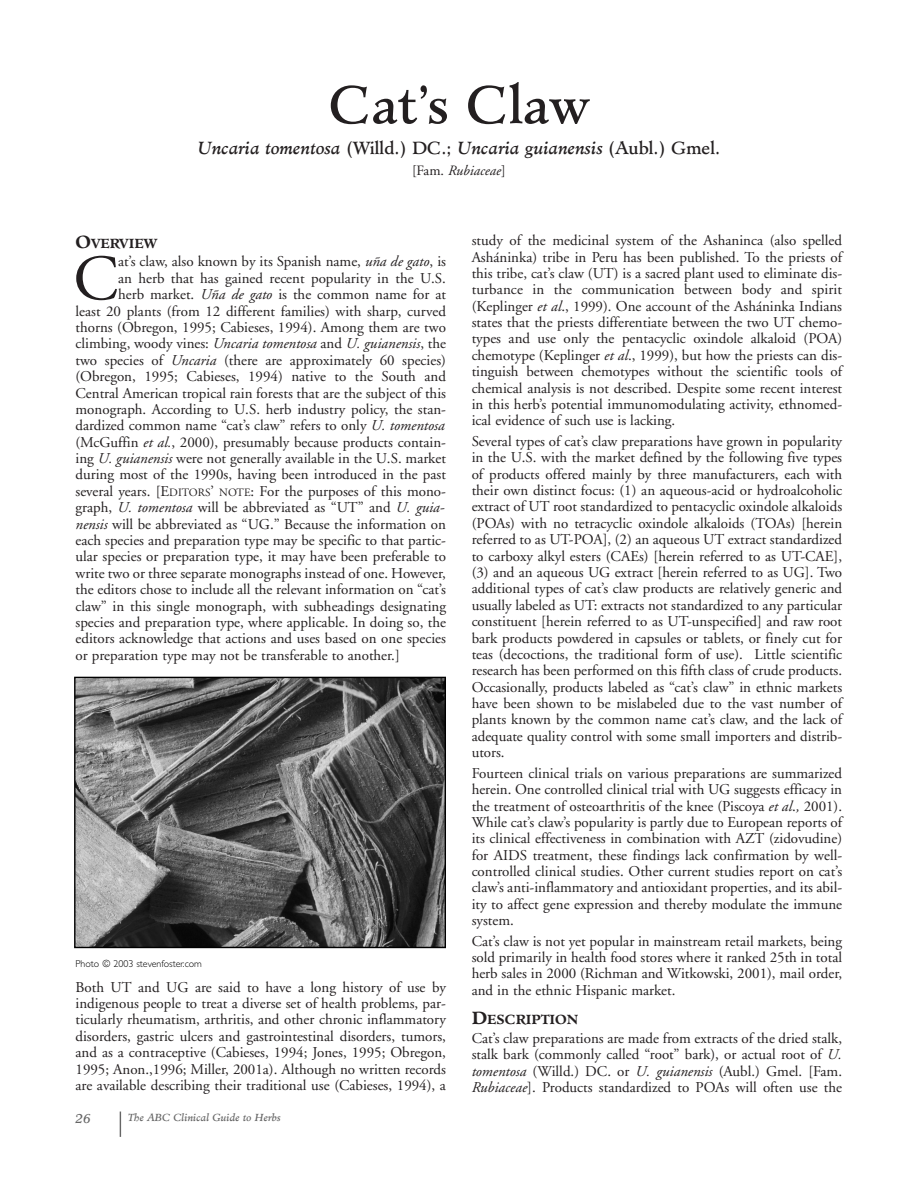
<style>
.page{position:relative;width:918px;height:1188px;background:#fff}
.page>*{position:absolute;margin:0;border:0;box-sizing:border-box;transform-origin:0 0}
.t1{font:64.35px "Adobe Garamond";color:#231f20}
.t2{font:51.3px "Minister";color:#231f20}
.t3{font:italic 17.1px "Minister";color:#231f20}
.t4{font:15px/16.4px "Adobe Garamond";color:#231f20;text-align:justify}
.t5{font:italic 15px "Adobe Garamond";color:#231f20}
.t6{font:italic 14.25px "Adobe Garamond";color:#231f20}
.t7{font:700 12.9px "Minister";color:#231f20}
.t8{font:italic 12.9px "Minister";color:#666}
.t9{font:300 10.05px "Gill Sans";color:#000}
.t10{font:italic 10.05px "Minister";color:#666}
.s1{font-style:normal}
.s2{font-size:17.1px}
.s3{font-style:italic}
.s4{font-size:11.25px}
</style>
<div class="page">
<img style="left:76px;top:679px;width:368px;height:267px">
<div style="left:74px;top:677px;width:372px;height:271px;border:1px solid #000"></div>
<svg style="left:120px;top:1112px;width:1px;height:25px"></svg>
<h2 class="t2" style="left:329px;top:82px;width:261px">Cat’s Claw</h2>
<p class="t3" style="left:197px;top:141px;width:524px">Uncaria tomentosa <span class="s1">(Willd.) DC.;</span> Uncaria guianensis <span class="s1">(Aubl.) Gmel.</span></p>
<p class="t6" style="left:412px;top:165px;width:95px"><span class="s1">[Fam.</span> Rubiaceae<span class="s1">]</span></p>
<p class="t7" style="left:76px;top:238px;width:83px"><span class="s2">O</span>VERVIEW</p>
<h1 class="t1" style="left:73px;top:253px;width:46px">C</h1>
<p class="t4" style="left:118px;top:255px;width:329px">at’s claw, also known by its Spanish name, <span class="s3">uña de gato</span>, is</p>
<p class="t4" style="left:118px;top:271px;width:329px">an herb that has gained recent popularity in the U.S.</p>
<p class="t4" style="left:118px;top:288px;width:329px">herb market. <span class="s3">Uña de gato</span> is the common name for at</p>
<p class="t4" style="left:76px;top:304px;width:372px">least 20 plants (from 12 different families) with sharp, curved</p>
<p class="t4" style="left:76px;top:320px;width:372px">thorns (Obregon, 1995; Cabieses, 1994). Among them are two</p>
<p class="t5" style="left:76px;top:338px;width:372px"><span class="s1">climbing, woody vines:</span> Uncaria tomentosa <span class="s1">and</span> U. guianensis<span class="s1">, the</span></p>
<p class="t4" style="left:76px;top:353px;width:372px">two species of <span class="s3">Uncaria</span> (there are approximately 60 species)</p>
<p class="t4" style="left:76px;top:370px;width:372px">(Obregon, 1995; Cabieses, 1994) native to the South and</p>
<p class="t4" style="left:76px;top:386px;width:372px">Central American tropical rain forests that are the subject of this</p>
<p class="t4" style="left:76px;top:402px;width:372px">monograph. According to U.S. herb industry policy, the stan-</p>
<p class="t4" style="left:76px;top:419px;width:371px">dardized common name “cat’s claw” refers to only <span class="s3">U. tomentosa</span></p>
<p class="t4" style="left:76px;top:435px;width:372px">(McGuffin <span class="s3">et al.</span>, 2000), presumably because products contain-</p>
<p class="t4" style="left:76px;top:452px;width:372px">ing <span class="s3">U. guianensis</span> were not generally available in the U.S. market</p>
<p class="t4" style="left:76px;top:468px;width:372px">during most of the 1990s, having been introduced in the past</p>
<p class="t4" style="left:76px;top:484px;width:372px">several years. [E<span class="s4">DITORS</span>’ <span class="s4">NOTE</span>: For the purposes of this mono-</p>
<p class="t4" style="left:76px;top:501px;width:371px">graph, <span class="s3">U. tomentosa</span> will be abbreviated as “UT” and <span class="s3">U. guia-</span></p>
<p class="t4" style="left:76px;top:517px;width:372px"><span class="s3">nensis</span> will be abbreviated as “UG.” Because the information on</p>
<p class="t4" style="left:76px;top:533px;width:372px">each species and preparation type may be specific to that partic-</p>
<p class="t4" style="left:76px;top:550px;width:372px">ular species or preparation type, it may have been preferable to</p>
<p class="t4" style="left:76px;top:566px;width:372px">write two or three separate monographs instead of one. However,</p>
<p class="t4" style="left:76px;top:583px;width:372px">the editors chose to include all the relevant information on “cat’s</p>
<p class="t4" style="left:76px;top:599px;width:372px">claw” in this single monograph, with subheadings designating</p>
<p class="t4" style="left:76px;top:615px;width:372px">species and preparation type, where applicable. In doing so, the</p>
<p class="t4" style="left:76px;top:632px;width:372px">editors acknowledge that actions and uses based on one species</p>
<p class="t4" style="left:76px;top:648px;width:326px">or preparation type may not be transferable to another.]</p>
<p class="t9" style="left:76px;top:960px;width:128px">Photo © 2003 stevenfoster.com</p>
<p class="t4" style="left:76px;top:980px;width:372px">Both UT and UG are said to have a long history of use by indigenous people to treat a diverse set of health problems, par&shy;ticularly rheumatism, arthritis, and other chronic inflammatory disorders, gastric ulcers and gastrointestinal disorders, tumors, and as a contraceptive (Cabieses, 1994; Jones, 1995; Obregon, 1995; Anon.,1996; Miller, 2001a). Although no written records are available describing their traditional use (Cabieses, 1994), a</p>
<p class="t8" style="left:76px;top:1113px;width:17px">26</p>
<p class="t10" style="left:128px;top:1113px;width:154px">The ABC Clinical Guide to Herbs</p>
<p class="t4" style="left:472px;top:234px;width:372px">study of the medicinal system of the Ashaninca (also spelled Asháninka) tribe in Peru has been published. To the priests of this tribe, cat’s claw (UT) is a sacred plant used to eliminate dis&shy;turbance in the communication between body and spirit (Keplinger <span class="s3">et al</span>., 1999). One account of the Asháninka Indians states that the priests differentiate between the two UT chemo&shy;types and use only the pentacyclic oxindole alkaloid (POA) chemotype (Keplinger <span class="s3">et al</span>., 1999), but how the priests can dis&shy;tinguish between chemotypes without the scientific tools of chemical analysis is not described. Despite some recent interest in this herb’s potential immunomodulating activity, ethnomed&shy;ical evidence of such use is lacking.</p>
<p class="t4" style="left:472px;top:434px;width:372px">Several types of cat’s claw preparations have grown in popularity in the U.S. with the market defined by the following five types of products offered mainly by three manufacturers, each with their own distinct focus: (1) an aqueous-acid or hydroalcoholic extract of UT root standardized to pentacyclic oxindole alkaloids (POAs) with no tetracyclic oxindole alkaloids (TOAs) [herein referred to as UT-POA], (2) an aqueous UT extract standardized to carboxy alkyl esters (CAEs) [herein referred to as UT-CAE], (3) and an aqueous UG extract [herein referred to as UG]. Two additional types of cat’s claw products are relatively generic and usually labeled as UT: extracts not standardized to any particular constituent [herein referred to as UT-unspecified] and raw root bark products powdered in capsules or tablets, or finely cut for teas (decoctions, the traditional form of use). Little scientific research has been performed on this fifth class of crude products.<br>Occasionally, products labeled as “cat’s claw” in ethnic markets have been shown to be mislabeled due to the vast number of plants known by the common name cat’s claw, and the lack of adequate quality control with some small importers and distrib&shy;utors.</p>
<p class="t4" style="left:472px;top:766px;width:372px">Fourteen clinical trials on various preparations are summarized herein. One controlled clinical trial with UG suggests efficacy in the treatment of osteoarthritis of the knee (Piscoya <span class="s3">et al</span>.<span class="s3">,</span> 2001).<br>While cat’s claw’s popularity is partly due to European reports of its clinical effectiveness in combination with AZT (zidovudine) for AIDS treatment, these findings lack confirmation by well&shy;controlled clinical studies. Other current studies report on cat’s claw’s anti-inflammatory and antioxidant properties, and its abil&shy;ity to affect gene expression and thereby modulate the immune system.</p>
<p class="t4" style="left:472px;top:934px;width:372px">Cat’s claw is not yet popular in mainstream retail markets, being sold primarily in health food stores where it ranked 25th in total herb sales in 2000 (Richman and Witkowski, 2001), mail order, and in the ethnic Hispanic market.</p>
<p class="t7" style="left:472px;top:1014px;width:108px"><span class="s2">D</span>ESCRIPTION</p>
<p class="t4" style="left:472px;top:1031px;width:372px">Cat’s claw preparations are made from extracts of the dried stalk, stalk bark (commonly called “root” bark), or actual root of <span class="s3">U. tomentosa</span> (Willd.) DC. or <span class="s3">U. guianensis</span> (Aubl.) Gmel. [Fam.<br><span class="s3">Rubiaceae</span>]. Products standardized to POAs will often use the</p>
</div>
